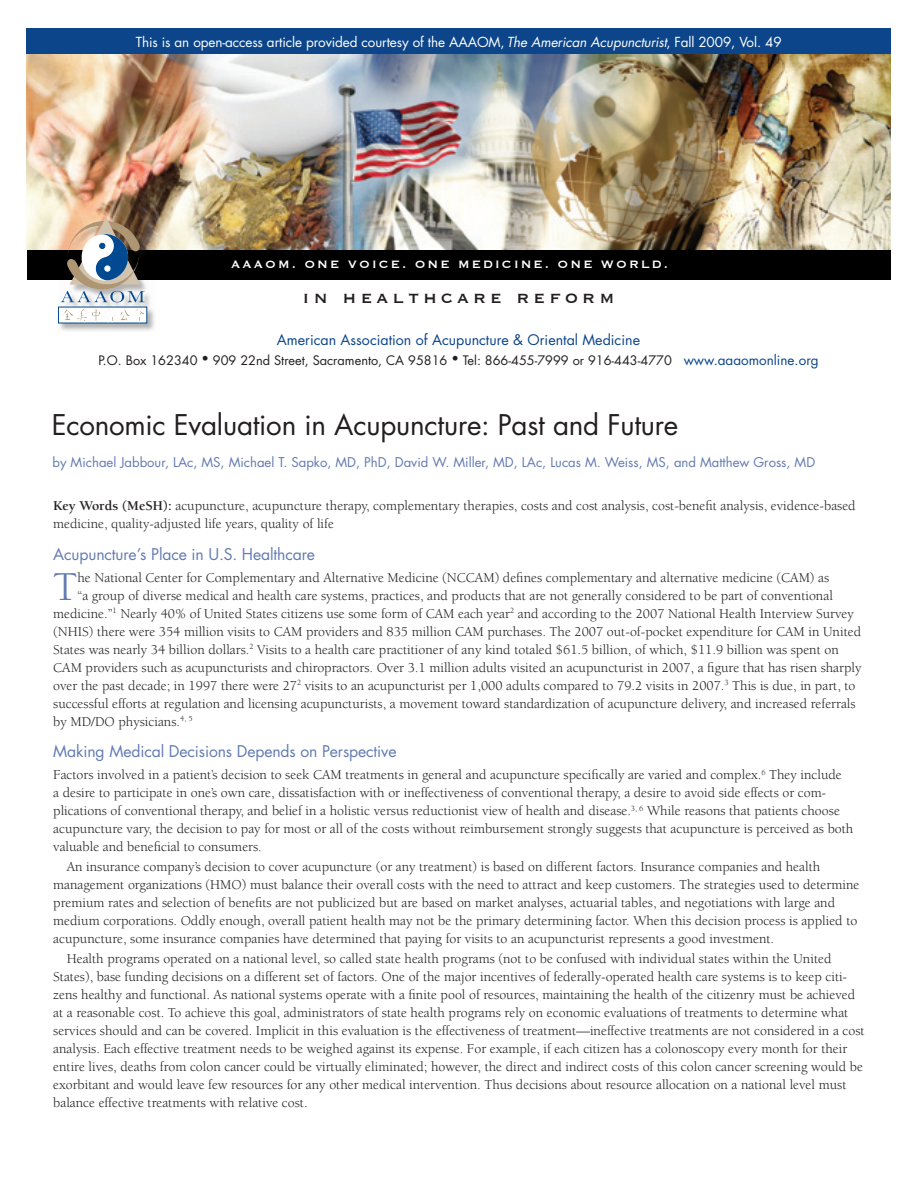
<style>
.page{position:relative;width:918px;height:1188px;background:#fff}
.page>*{position:absolute;margin:0;border:0;box-sizing:border-box;transform-origin:0 0}
.t1{font:42.15px "Berkeley";color:#637bb2}
.t2{font:27.75px "Futura";letter-spacing:-.01em;color:#231f20}
.t3{font:21px "Copperplate";letter-spacing:.2em;color:#231f20}
.t4{font:15.75px "Futura";letter-spacing:-.01em;color:#637bb2}
.t5{font:14.25px "Futura";color:#0c4589}
.t6{font:13.8px/18px "Berkeley";color:#231f20}
.t7{font:13.8px "Copperplate";letter-spacing:.15em;color:#fff}
.t8{font:13.5px "Futura";letter-spacing:-.01em;color:#fff}
.t9{font:13.2px "Futura";color:#637bb2}
.t10{font:12.75px "Futura";color:#231f20}
.s1{font-style:italic}
.s2{font-size:13.5px;color:#0c4589}
.s3{font-weight:700}
</style>
<div class="page">
<div style="left:26px;top:28px;width:865px;height:27px;background:#0c4589"></div>
<div style="left:27px;top:250px;width:864px;height:30px;background:#000001"></div>
<img style="left:27px;top:54px;width:864px;height:196px">
<div style="left:58px;top:217px;width:98px;height:114px;background:#231f20;opacity:.35"></div>
<div style="left:58px;top:307px;width:89px;height:16px;background:#fff"></div>
<svg style="left:61px;top:217px;width:84px;height:85px"></svg>
<svg style="left:61px;top:309px;width:84px;height:14px"></svg>
<p class="t8" style="left:136px;top:33px;width:647px">This is an open-access article provided courtesy of the AAAOM, <span class="s1">The American Acupuncturist</span>, Fall 2009, Vol. 49</p>
<p class="t7" style="left:231px;top:258px;width:438px">AAAOM. ONE VOICE. ONE MEDICINE. ONE WORLD.</p>
<h3 class="t3" style="left:303px;top:287px;width:314px">in healthcare reform</h3>
<p class="t5" style="left:277px;top:331px;width:365px">American Association of Acupuncture &amp; Oriental Medicine</p>
<p class="t10" style="left:98px;top:352px;width:722px">P.O. Box 162340 909 22nd Street, Sacramento, CA 95816 Tel: 866-455-7999 or 916-443-4770 <span class="s2">www.aaaomonline.org</span></p>
<h2 class="t2" style="left:52px;top:408px;width:628px">Economic Evaluation in Acupuncture: Past and Future</h2>
<p class="t9" style="left:52px;top:453px;width:764px">by Michael Jabbour, LAc, MS, Michael T. Sapko, MD, PhD, David W. Miller, MD, LAc, Lucas M. Weiss, MS, and Matthew Gross, MD</p>
<p class="t6" style="left:53px;top:497px;width:804px"><span class="s3">Key Words (MeSH):</span> acupuncture, acupuncture therapy, complementary therapies, costs and cost analysis, cost-benefit analysis, evidence-based medicine, quality-adjusted life years, quality of life</p>
<p class="t4" style="left:53px;top:544px;width:263px">Acupuncture’s Place in U.S. Healthcare</p>
<h1 class="t1" style="left:53px;top:564px;width:26px">T</h1>
<p class="t6" style="left:77px;top:569px;width:753px">he National Center for Complementary and Alternative Medicine (NCCAM) defines complementary and alternative medicine (CAM) as</p>
<p class="t6" style="left:77px;top:587px;width:757px">“a group of diverse medical and health care systems, practices, and products that are not generally considered to be part of conventional</p>
<p class="t6" style="left:53px;top:605px;width:802px">medicine.”<sup>1</sup> Nearly 40% of United States citizens use some form of CAM each year<sup>2</sup> and according to the 2007 National Health Interview Survey</p>
<p class="t6" style="left:53px;top:623px;width:809px">(NHIS) there were 354 million visits to CAM providers and 835 million CAM purchases. The 2007 out-of-pocket expenditure for CAM in United</p>
<p class="t6" style="left:53px;top:641px;width:787px">States was nearly 34 billion dollars.<sup>2</sup> Visits to a health care practitioner of any kind totaled $61.5 billion, of which, $11.9 billion was spent on</p>
<p class="t6" style="left:53px;top:659px;width:810px">CAM providers such as acupuncturists and chiropractors. Over 3.1 million adults visited an acupuncturist in 2007, a figure that has risen sharply</p>
<p class="t6" style="left:53px;top:677px;width:804px">over the past decade; in 1997 there were 27<sup>2</sup> visits to an acupuncturist per 1,000 adults compared to 79.2 visits in 2007.<sup>3</sup> This is due, in part, to</p>
<p class="t6" style="left:53px;top:695px;width:804px">successful efforts at regulation and licensing acupuncturists, a movement toward standardization of acupuncture delivery, and increased referrals</p>
<p class="t6" style="left:53px;top:713px;width:141px">by MD/DO physicians.<sup>4,</sup> <sup>5</sup></p>
<p class="t4" style="left:53px;top:742px;width:345px">Making Medical Decisions Depends on Perspective</p>
<p class="t6" style="left:53px;top:766px;width:802px">Factors involved in a patient’s decision to seek CAM treatments in general and acupuncture specifically are varied and complex.<sup>6</sup> They include<br>a desire to participate in one’s own care, dissatisfaction with or ineffectiveness of conventional therapy, a desire to avoid side effects or com&shy;plications of conventional therapy, and belief in a holistic versus reductionist view of health and disease.<sup>3,</sup> <sup>6</sup> While reasons that patients choose acupuncture vary, the decision to pay for most or all of the costs without reimbursement strongly suggests that acupuncture is perceived as both valuable and beneficial to consumers.</p>
<p class="t6" style="left:53px;top:858px;width:808px;text-indent:14px">An insurance company’s decision to cover acupuncture (or any treatment) is based on different factors. Insurance companies and health management organizations (HMO) must balance their overall costs with the need to attract and keep customers. The strategies used to determine premium rates and selection of benefits are not publicized but are based on market analyses, actuarial tables, and negotiations with large and medium corporations. Oddly enough, overall patient health may not be the primary determining factor. When this decision process is applied to acupuncture, some insurance companies have determined that paying for visits to an acupuncturist represents a good investment.</p>
<p class="t6" style="left:53px;top:950px;width:813px;text-indent:14px">Health programs operated on a national level, so called state health programs (not to be confused with individual states within the United States), base funding decisions on a different set of factors. One of the major incentives of federally-operated health care systems is to keep citi&shy;zens healthy and functional. As national systems operate with a finite pool of resources, maintaining the health of the citizenry must be achieved at a reasonable cost. To achieve this goal, administrators of state health programs rely on economic evaluations of treatments to determine what services should and can be covered. Implicit in this evaluation is the effectiveness of treatment—ineffective treatments are not considered in a cost analysis. Each effective treatment needs to be weighed against its expense. For example, if each citizen has a colonoscopy every month for their entire lives, deaths from colon cancer could be virtually eliminated; however, the direct and indirect costs of this colon cancer screening would be exorbitant and would leave few resources for any other medical intervention. Thus decisions about resource allocation on a national level must balance effective treatments with relative cost.</p>
</div>
